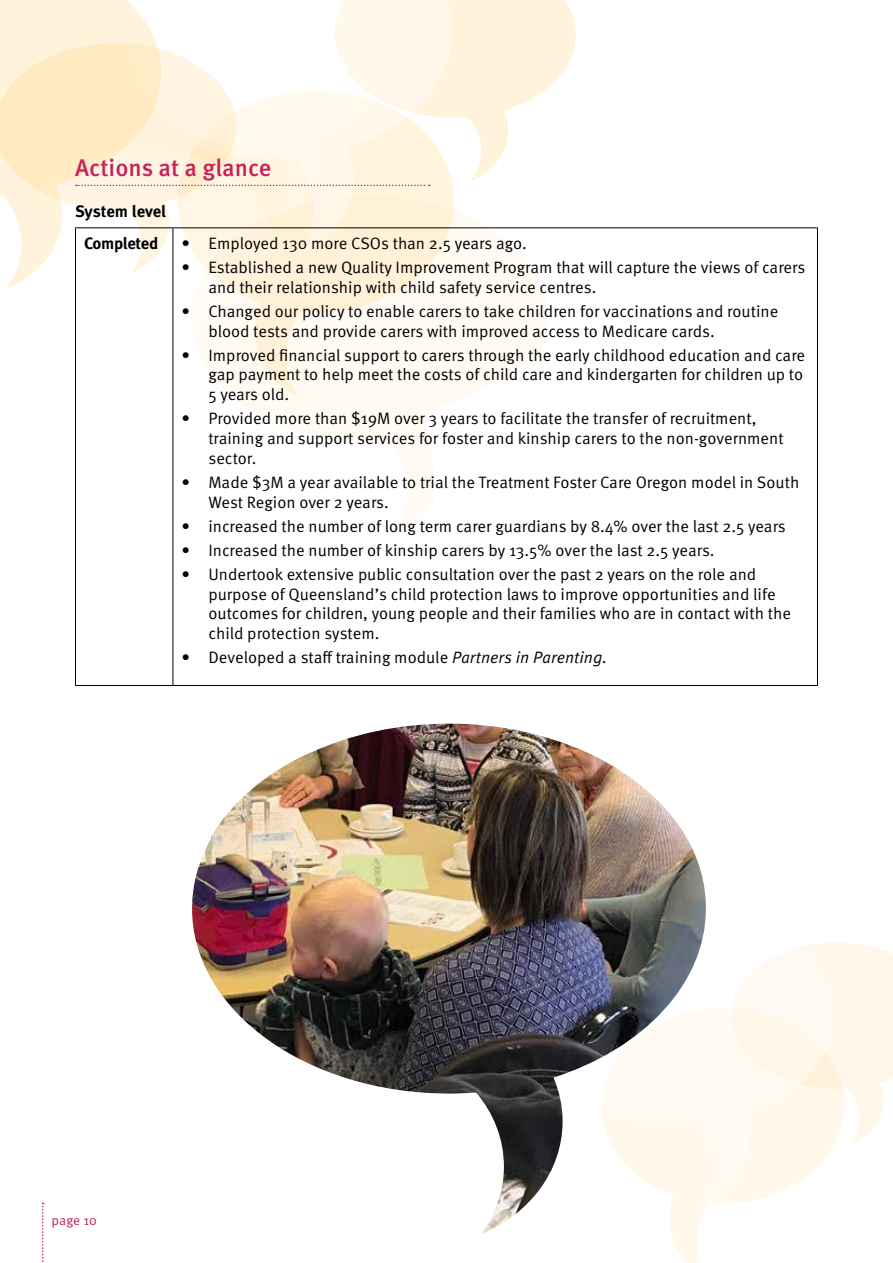
<style>
.page{position:relative;width:893px;height:1263px;background:#fff}
.page>*{position:absolute;margin:0;border:0;box-sizing:border-box;transform-origin:0 0}
.t1{font:500 24px "Meta OT";color:#c8215d}
.t2{font:16.5px/19.8px "Meta OT Norm";color:#000}
.t3{font:700 16.5px/31.5px "Meta OT";letter-spacing:-.02em;color:#000;text-align:center}
.t4{font:13.5px "Meta OT Norm";color:#c8215d}
.s1{font-family:"Meta OT Norm Ita"}
</style>
<div class="page">
<svg style="left:671px;top:1234px;width:29px;height:29px"></svg>
<svg style="left:834px;top:943px;width:59px;height:202px"></svg>
<svg style="left:706px;top:943px;width:128px;height:265px;fill:#fffaf1"></svg>
<svg style="left:246px;top:211px;width:302px;height:323px"></svg>
<svg style="left:273px;top:186px;width:181px;height:211px;fill:#fffbf3"></svg>
<svg style="left:273px;top:186px;width:179px;height:69px;background:#fdf0d6"></svg>
<svg style="left:161px;top:218px;width:112px;height:188px"></svg>
<svg style="left:161px;top:186px;width:227px;height:32px;background:#fef4e1"></svg>
<svg style="left:0;top:0;width:161px;height:289px"></svg>
<svg style="left:42px;top:1203px;width:2px;height:59px"></svg>
<svg style="left:76px;top:0;width:500px;height:186px"></svg>
<hr style="left:75px;top:227px;width:98px;height:1px;background:#000">
<hr style="left:75px;top:228px;width:1px;height:457px;background:#000">
<hr style="left:173px;top:227px;width:645px;height:1px;background:#000">
<hr style="left:173px;top:228px;width:1px;height:457px;background:#000">
<hr style="left:817px;top:228px;width:1px;height:457px;background:#000">
<hr style="left:75px;top:685px;width:98px;height:1px;background:#000">
<hr style="left:173px;top:685px;width:645px;height:1px;background:#000">
<img style="left:192px;top:724px;width:514px;height:510px">
<h1 class="t1" style="left:75px;top:153px;width:198px">Actions at a glance</h1>
<p class="t3" style="left:75px;top:196px;width:92px">System level<br>Completed</p>
<p class="t2" style="left:181px;top:233px;width:347px">• Employed 130 more CSOs than 2.5 years ago.</p>
<p class="t2" style="left:208px;top:257px;width:598px;text-indent:-27px">• Established a new Quality Improvement Program that will capture the views of carers and their relationship with child safety service centres.</p>
<p class="t2" style="left:208px;top:301px;width:571px;text-indent:-27px">• Changed our policy to enable carers to take children for vaccinations and routine blood tests and provide carers with improved access to Medicare cards.</p>
<p class="t2" style="left:208px;top:345px;width:598px;text-indent:-27px">• Improved financial support to carers through the early childhood education and care gap payment to help meet the costs of child care and kindergarten for children up to<br>5 years old.</p>
<p class="t2" style="left:208px;top:409px;width:577px;text-indent:-27px">• Provided more than $19M over 3 years to facilitate the transfer of recruitment, training and support services for foster and kinship carers to the non-government sector.</p>
<p class="t2" style="left:208px;top:472px;width:592px;text-indent:-27px">• Made $3M a year available to trial the Treatment Foster Care Oregon model in South<br>West Region over 2 years.</p>
<p class="t2" style="left:181px;top:516px;width:606px">• increased the number of long term carer guardians by 8.4% over the last 2.5 years</p>
<p class="t2" style="left:181px;top:540px;width:535px">• Increased the number of kinship carers by 13.5% over the last 2.5 years.</p>
<p class="t2" style="left:208px;top:564px;width:584px;text-indent:-27px">• Undertook extensive public consultation over the past 2 years on the role and purpose of Queensland’s child protection laws to improve opportunities and life outcomes for children, young people and their families who are in contact with the child protection system.</p>
<p class="t2" style="left:181px;top:648px;width:427px">• Developed a staff training module <span class="s1">Partners in Parenting.</span></p>
<p class="t4" style="left:52px;top:1212px;width:47px">page 10</p>
</div>
